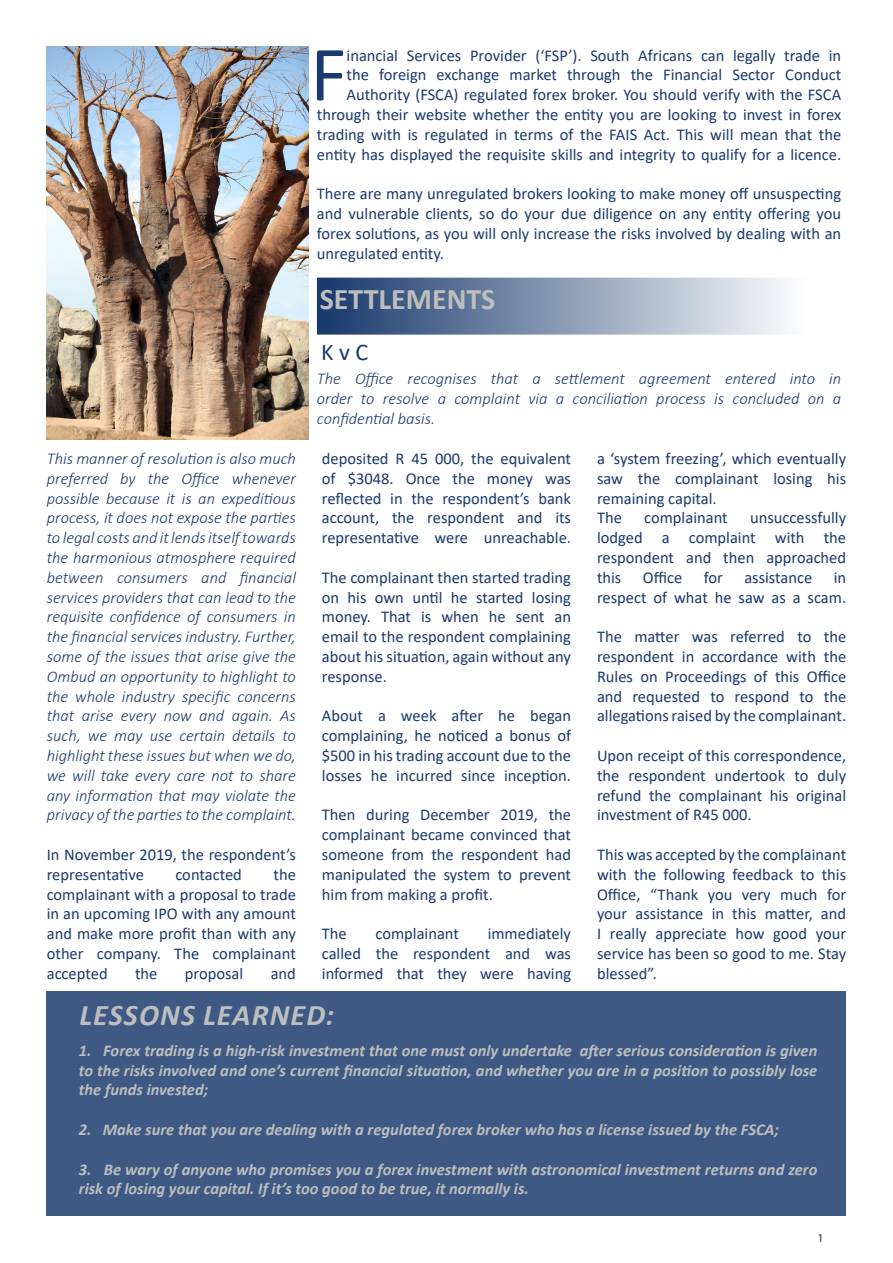
<style>
.page{position:relative;width:893px;height:1263px;background:#fff}
.page>*{position:absolute;margin:0;border:0;box-sizing:border-box;transform-origin:0 0}
.Left_Justify_Drop_Ca{font:78.9px "Calibri";color:#1a3a6d}
.Text_Left_Justify{font:italic 700 30px "Calibri";letter-spacing:.04em;color:#bdbebe}
.Left_Justify{font:700 30px "Calibri";color:#bdbebe}
.Center{font:24px "Calibri";color:#1a3a6d}
.Left_Justify-2{font:16.5px/19.8px "Calibri";color:#1a3a6d;text-align:justify}
.Text_Left_Justify-2{font:italic 300 16.5px/19.8px "Calibri";color:#1a3a6d;text-align:justify}
.Left_Justify_Drop_Ca-2{font:16.5px/19.8px "Calibri";color:#1a3a6d;text-align:right}
.Text_Left_Justify-3{font:italic 700 16.5px/19.8px "Calibri";color:#bdbebe;text-align:justify}
.t1{font:12px "Myriad Pro";color:#363536}
</style>
<div class="page">
<img style="left:47px;top:47px;width:262px;height:393px">
<div style="left:317px;top:278px;width:529px;height:57px;background:linear-gradient(to right,#18386c,#fff);border:2px solid #1a3a6d"></div>
<div style="left:47px;top:991px;width:799px;height:225px;background:#3e5984"></div>
<p class="Left_Justify_Drop_Ca-2" style="left:317px;top:45px;width:526px">inancial Services Provider (‘FSP’). South Africans can legally trade in<br>the foreign exchange market through the Financial Sector Conduct Authority (FSCA) regulated forex broker. You should verify with the FSCA through their website whether the entity you are looking to invest in forex trading with is regulated in terms of the FAIS Act. This will mean that the entity has displayed the requisite skills and integrity to qualify for a licence.</p>
<p class="Left_Justify_Drop_Ca-2" style="left:317px;top:183px;width:526px;text-align:justify">There are many unregulated brokers looking to make money off unsuspecting and vulnerable clients, so do your due diligence on any entity offering you forex solutions, as you will only increase the risks involved by dealing with an unregulated entity.</p>
<p class="Left_Justify_Drop_Ca" style="left:310px;top:19px;width:38px">F</p>
<p class="Left_Justify" style="left:320px;top:278px;width:177px">SETTLEMENTS</p>
<p class="Center" style="left:321px;top:335px;width:48px">K v C</p>
<p class="Text_Left_Justify-2" style="left:47px;top:448px;width:251px">This manner of resolution is also much preferred by the Office whenever possible because it is an expeditious process, it does not expose the parties to legal costs and it lends itself towards the harmonious atmosphere required between consumers and financial services providers that can lead to the requisite confidence of consumers in the financial services industry. Further, some of the issues that arise give the Ombud an opportunity to highlight to the whole industry specific concerns that arise every now and again. As such, we may use certain details to highlight these issues but when we do, we will take every care not to share any information that may violate the privacy of the parties to the complaint.</p>
<p class="Left_Justify-2" style="left:47px;top:844px;width:251px">In November 2019, the respondent’s representative</p>
<p class="Left_Justify-2" style="left:47px;top:864px;width:251px;text-indent:227px">the complainant with a proposal to trade in an upcoming IPO with any amount and make more profit than with any other company. The complainant accepted</p>
<p class="Left_Justify-2" style="left:175px;top:864px;width:68px">contacted</p>
<p class="Left_Justify-2" style="left:135px;top:963px;width:24px">the</p>
<p class="Left_Justify-2" style="left:185px;top:963px;width:60px">proposal</p>
<p class="Left_Justify-2" style="left:271px;top:963px;width:27px">and</p>
<p class="Text_Left_Justify-2" style="left:317px;top:368px;width:526px">The Office recognises that a settlement agreement entered into in order to resolve a complaint via a conciliation process is concluded on a</p>
<p class="Text_Left_Justify-2" style="left:317px;top:408px;width:120px">confidential basis.</p>
<p class="Left_Justify-2" style="left:322px;top:448px;width:251px">deposited R 45 000, the equivalent of $3048. Once the money was reflected in the respondent’s bank account, the respondent and its representative were unreachable.</p>
<p class="Left_Justify-2" style="left:322px;top:567px;width:251px">The complainant then started trading on his own until he started losing money. That is when he sent an email to the respondent complaining about his situation, again without any response.</p>
<p class="Left_Justify-2" style="left:322px;top:706px;width:251px">About a week after he began complaining, he noticed a bonus of $500 in his trading account due to the losses he incurred since inception.</p>
<p class="Left_Justify-2" style="left:322px;top:805px;width:251px">Then during December 2019, the complainant became convinced that someone from the respondent had manipulated the system to prevent him from making a profit.</p>
<p class="Left_Justify-2" style="left:322px;top:923px;width:26px">The</p>
<p class="Left_Justify-2" style="left:375px;top:923px;width:85px">complainant</p>
<p class="Left_Justify-2" style="left:322px;top:923px;width:251px;text-indent:166px">immediately called the respondent and was informed that they were having</p>
<p class="Left_Justify-2" style="left:597px;top:448px;width:251px">a ‘system freezing’, which eventually saw the complainant losing his remaining capital.</p>
<p class="Left_Justify-2" style="left:597px;top:508px;width:26px">The</p>
<p class="Left_Justify-2" style="left:644px;top:508px;width:85px">complainant</p>
<p class="Left_Justify-2" style="left:597px;top:508px;width:251px;text-indent:153px">unsuccessfully lodged a complaint with the respondent and then approached this</p>
<p class="Left_Justify-2" style="left:643px;top:567px;width:41px">Office</p>
<p class="Left_Justify-2" style="left:704px;top:567px;width:21px">for</p>
<p class="Left_Justify-2" style="left:744px;top:567px;width:69px">assistance</p>
<p class="Left_Justify-2" style="left:597px;top:567px;width:251px;text-align:right">in<br>respect of what he saw as a scam.</p>
<p class="Left_Justify-2" style="left:597px;top:626px;width:251px">The matter was referred to the respondent in accordance with the Rules on Proceedings of this Office and requested to respond to the allegations raised by the complainant.</p>
<p class="Left_Justify-2" style="left:597px;top:745px;width:251px">Upon receipt of this correspondence, the respondent undertook to duly refund the complainant his original investment of R45 000.</p>
<p class="Left_Justify-2" style="left:597px;top:844px;width:251px">This was accepted by the complainant with the following feedback to this Office, “Thank you very much for your assistance in this matter, and I really appreciate how good your service has been so good to me. Stay blessed”.</p>
<p class="Text_Left_Justify" style="left:79px;top:993px;width:256px">LESSONS LEARNED:</p>
<p class="Text_Left_Justify-3" style="left:79px;top:1040px;width:740px">1. Forex trading is a high-risk investment that one must only undertake after serious consideration is given to the risks involved and one’s current financial situation, and whether you are in a position to possibly lose the funds invested;</p>
<p class="Text_Left_Justify-3" style="left:79px;top:1119px;width:702px">2. Make sure that you are dealing with a regulated forex broker who has a license issued by the FSCA;</p>
<p class="Text_Left_Justify-3" style="left:79px;top:1158px;width:740px">3. Be wary of anyone who promises you a forex investment with astronomical investment returns and zero risk of losing your capital. If it’s too good to be true, it normally is.</p>
<p class="t1" style="left:817px;top:1231px;width:8px">1</p>
</div>
